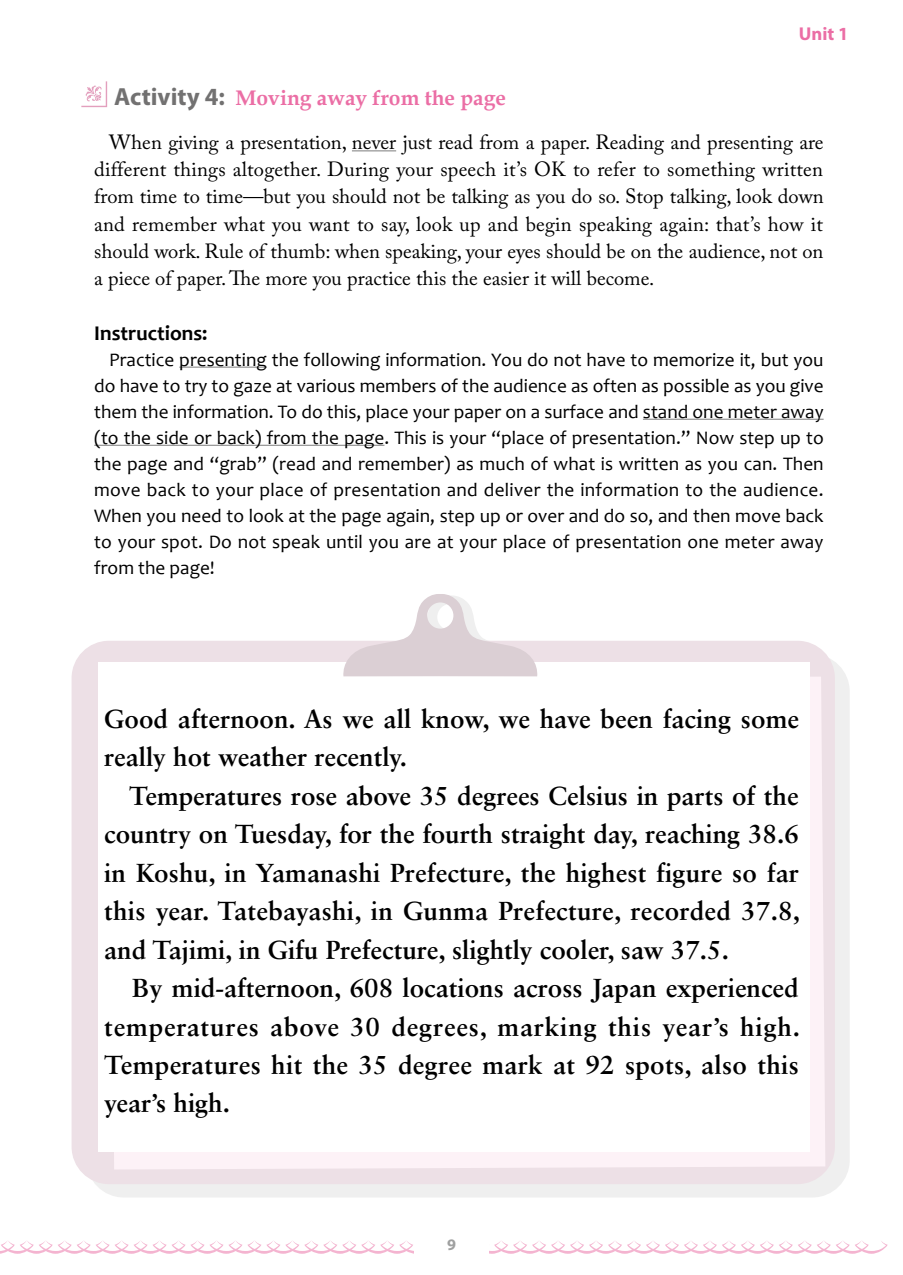
<style>
.page{position:relative;width:903px;height:1275px;background:#fff}
.page>*{position:absolute;margin:0;border:0;box-sizing:border-box;transform-origin:0 0}
.t1{font:700 26.07px/38.5px "Sabon LT Std";color:#000;text-align:justify}
.t2{font:700 21px "Book Antiqua";color:#eb6ea5}
.t3{font:700 21px "Candara";color:#000}
.t4{font:20.47px/27.3px "Adobe Caslon Pro";color:#000;text-align:justify}
.t5{font:19.25px/26.1px "Candara";letter-spacing:.01em;color:#000;text-align:justify}
.t6{font:700 18.55px "Myriad Pro";color:#eb6ea5}
.t7{font:700 16.1px "Myriad Pro";color:#9fa0a0}
.s1{font-family:"Myriad Pro";font-size:24.85px;color:#727171}
</style>
<div class="page">
<svg style="left:0;top:1240px;width:888px;height:14px"></svg>
<div style="left:414px;top:1236px;width:75px;height:20px;background:#fff"></div>
<div style="left:85px;top:654px;width:765px;height:543px;background:#efefef"></div>
<div style="left:72px;top:641px;width:763px;height:543px;background:#ede0e6;border-radius:37px"></div>
<svg style="left:110px;top:677px;width:715px;height:492px;fill:#fdf2f7"></svg>
<div style="left:99px;top:662px;width:711px;height:489px;background:#fff"></div>
<svg style="left:343px;top:594px;width:195px;height:83px"></svg>
<hr style="left:352px;top:150px;width:44px;height:1px;background:#7d7d7d">
<hr style="left:179px;top:367px;width:88px;height:1px;background:#7d7d7d">
<hr style="left:643px;top:419px;width:180px;height:1px;background:#7d7d7d">
<hr style="left:94px;top:445px;width:290px;height:1px;background:#7d7d7d">
<svg style="left:81px;top:81px;width:26px;height:26px"></svg>
<p class="t6" style="left:799px;top:22px;width:51px">Unit 1</p>
<p class="t2" style="left:114px;top:84px;width:393px"><span class="s1">Activity 4:</span> Moving away from the page</p>
<p class="t4" style="left:94px;top:128px;width:731px;text-indent:15px">When giving a presentation, never just read from a paper. Reading and presenting are different things altogether. During your speech it’s OK to refer to something written from time to time—but you should not be talking as you do so. Stop talking, look down and remember what you want to say, look up and begin speaking again: that’s how it should work. Rule of thumb: when speaking, your eyes should be on the audience, not on a piece of paper. The more you practice this the easier it will become.</p>
<p class="t3" style="left:94px;top:320px;width:115px">Instructions:</p>
<p class="t5" style="left:94px;top:346px;width:731px;text-indent:15px">Practice presenting the following information. You do not have to memorize it, but you do have to try to gaze at various members of the audience as often as possible as you give them the information. To do this, place your paper on a surface and stand one meter away (to the side or back) from the page. This is your “place of presentation.” Now step up to the page and “grab” (read and remember) as much of what is written as you can. Then move back to your place of presentation and deliver the information to the audience.<br>When you need to look at the page again, step up or over and do so, and then move back to your spot. Do not speak until you are at your place of presentation one meter away from the page!</p>
<h1 class="t1" style="left:104px;top:699px;width:696px">Good afternoon. As we all know, we have been facing some really hot weather recently.</h1>
<p class="t1" style="left:104px;top:776px;width:697px;text-indent:25px">Temperatures rose above 35 degrees Celsius in parts of the country on Tuesday, for the fourth straight day, reaching 38.6 in Koshu, in Yamanashi Prefecture, the highest figure so far this year. Tatebayashi, in Gunma Prefecture, recorded 37.8, and Tajimi, in Gifu Prefecture, slightly cooler, saw 37.5.</p>
<h1 class="t1" style="left:104px;top:968px;width:697px;text-indent:28px">By mid-afternoon, 608 locations across Japan experienced temperatures above 30 degrees, marking this year’s high.<br>Temperatures hit the 35 degree mark at 92 spots, also this year’s high.</h1>
<p class="t7" style="left:447px;top:1234px;width:10px">9</p>
</div>
